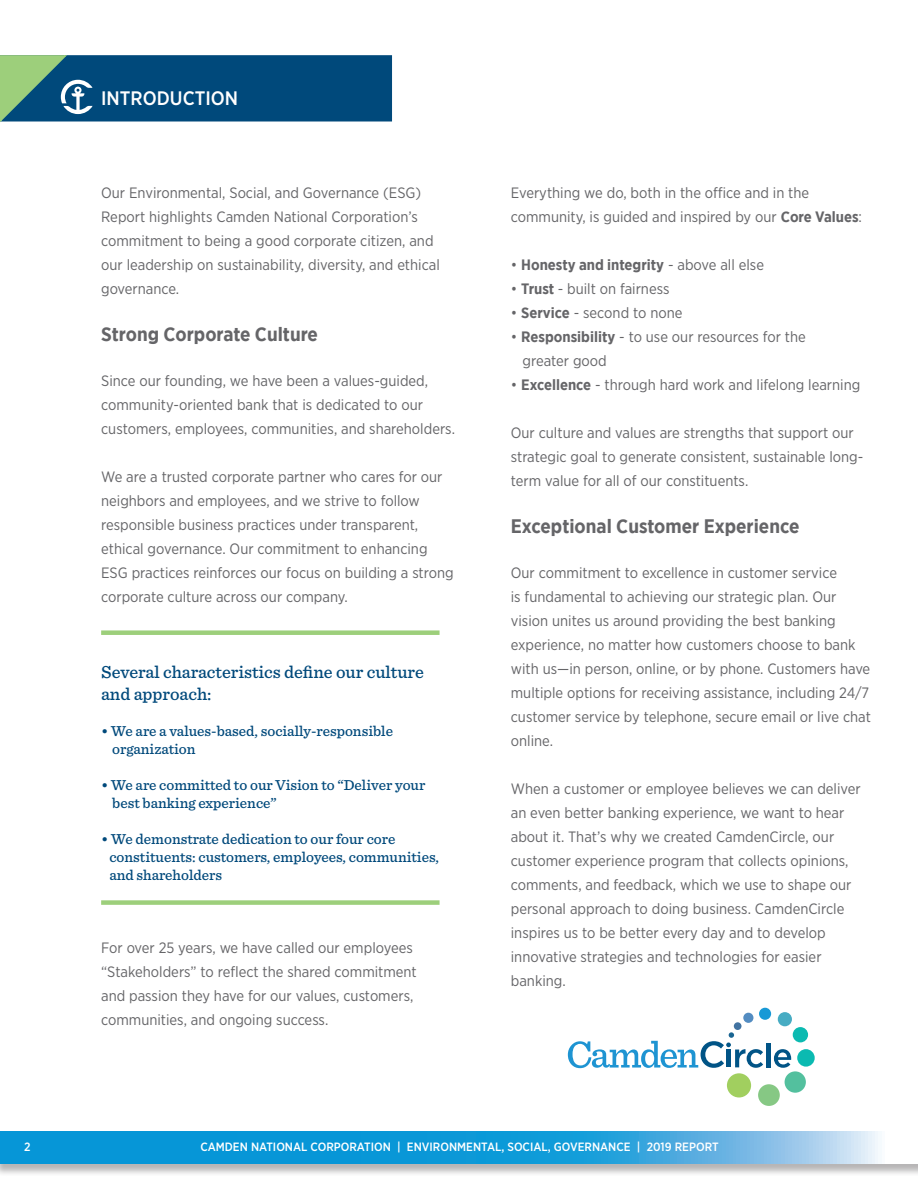
<style>
.page{position:relative;width:918px;height:1188px;background:#fff}
.page>*{position:absolute;margin:0;border:0;box-sizing:border-box;transform-origin:0 0}
.t1{font:700 19.5px "Gotham Narrow";color:#656568}
.t2{font:500 19.5px "Gotham Narrow";color:#fff}
.t3{font:500 18px/21.6px "Sentinel";color:#00497b}
.t4{font:15px/24px "Gotham Narrow";color:#656568}
.t5{font:500 15px/18px "Sentinel";color:#00497b}
.t6{font:700 15px "Gotham Narrow";color:#656568}
.t7{font:500 12px "Gotham Narrow";color:#fff}
.s1{font-weight:700}
.s2{font-weight:400}
</style>
<div class="page">
<div style="left:0;top:1134px;width:918px;height:43px;background:#231f20;opacity:.33"></div>
<svg style="left:0;top:1132px;width:918px;height:31px"></svg>
<div style="left:101px;top:630px;width:339px;height:5px;background:#9dcf7b"></div>
<div style="left:101px;top:900px;width:339px;height:5px;background:#9dcf7b"></div>
<svg style="left:0;top:55px;width:392px;height:67px"></svg>
<hr style="left:766px;top:1043px;width:4px;height:24px;background:#015486">
<svg style="left:774px;top:1049px;width:17px;height:19px"></svg>
<div style="left:727px;top:1073px;width:24px;height:24px;background:#a1cf5f;border-radius:50%"></div>
<div style="left:758px;top:1084px;width:22px;height:22px;background:#86c884;border-radius:50%"></div>
<div style="left:785px;top:1071px;width:21px;height:22px;background:#53c09e;border-radius:50%"></div>
<div style="left:797px;top:1049px;width:18px;height:18px;background:#0bbab1;border-radius:50%"></div>
<div style="left:793px;top:1027px;width:15px;height:15px;background:#0bbab1;border-radius:50%"></div>
<div style="left:778px;top:1012px;width:14px;height:14px;background:#47acc3;border-radius:50%"></div>
<div style="left:759px;top:1008px;width:12px;height:12px;background:#1899d6;border-radius:50%"></div>
<div style="left:743px;top:1013px;width:10px;height:10px;background:#538cc1;border-radius:50%"></div>
<div style="left:734px;top:1022px;width:8px;height:8px;background:#4273a1;border-radius:50%"></div>
<svg style="left:568px;top:1032px;width:195px;height:36px"></svg>
<h1 class="t2" style="left:101px;top:86px;width:139px">INTRODUCTION</h1>
<p class="t4" style="left:101px;top:180px;width:340px">Our Environmental, Social, and Governance (ESG)<br>Report highlights Camden National Corporation’s commitment to being a good corporate citizen, and our leadership on sustainability, diversity, and ethical governance.</p>
<h1 class="t1" style="left:101px;top:321px;width:218px">Strong Corporate Culture</h1>
<p class="t4" style="left:101px;top:369px;width:355px">Since our founding, we have been a values-guided, community-oriented bank that is dedicated to our customers, employees, communities, and shareholders.</p>
<p class="t4" style="left:101px;top:465px;width:354px">We are a trusted corporate partner who cares for our neighbors and employees, and we strive to follow responsible business practices under transparent, ethical governance. Our commitment to enhancing ESG practices reinforces our focus on building a strong corporate culture across our company.</p>
<p class="t3" style="left:101px;top:661px;width:324px">Several characteristics define our culture and approach:</p>
<p class="t5" style="left:112px;top:721px;width:282px;text-indent:-11px">• We are a values-based, socially-responsible organization</p>
<p class="t5" style="left:112px;top:775px;width:315px;text-indent:-11px">• We are committed to our Vision to “Deliver your best banking experience”</p>
<p class="t5" style="left:109px;top:829px;width:331px;text-indent:-8px">• We demonstrate dedication to our four core constituents: customers, employees, communities, and shareholders</p>
<p class="t4" style="left:101px;top:935px;width:317px">For over 25 years, we have called our employees “Stakeholders” to reflect the shared commitment and passion they have for our values, customers, communities, and ongoing success.</p>
<p class="t4" style="left:511px;top:180px;width:353px">Everything we do, both in the office and in the community, is guided and inspired by our <span class="s1">Core Values</span>:</p>
<p class="t6" style="left:511px;top:255px;width:255px"><span class="s2">•</span> Honesty and integrity <span class="s2">- above all else</span></p>
<p class="t4" style="left:511px;top:276px;width:160px">• <span class="s1">Trust</span> - built on fairness</p>
<p class="t4" style="left:511px;top:300px;width:173px">• <span class="s1">Service</span> - second to none</p>
<p class="t4" style="left:522px;top:324px;width:285px;text-indent:-12px">• <span class="s1">Responsibility</span> - to use our resources for the greater good</p>
<p class="t4" style="left:511px;top:372px;width:351px">• <span class="s1">Excellence</span> - through hard work and lifelong learning</p>
<p class="t4" style="left:511px;top:420px;width:354px">Our culture and values are strengths that support our strategic goal to generate consistent, sustainable long&shy;term value for all of our constituents.</p>
<h1 class="t1" style="left:511px;top:513px;width:290px">Exceptional Customer Experience</h1>
<p class="t4" style="left:511px;top:561px;width:362px">Our commitment to excellence in customer service<br>is fundamental to achieving our strategic plan. Our vision unites us around providing the best banking experience, no matter how customers choose to bank with us—in person, online, or by phone. Customers have multiple options for receiving assistance, including 24/7 customer service by telephone, secure email or live chat online.</p>
<p class="t4" style="left:511px;top:777px;width:351px">When a customer or employee believes we can deliver an even better banking experience, we want to hear about it. That’s why we created CamdenCircle, our customer experience program that collects opinions, comments, and feedback, which we use to shape our personal approach to doing business. CamdenCircle inspires us to be better every day and to develop innovative strategies and technologies for easier banking.</p>
<p class="t7" style="left:24px;top:1139px;width:8px">2</p>
<p class="t7" style="left:200px;top:1139px;width:520px">CAMDEN NATIONAL CORPORATION | ENVIRONMENTAL, SOCIAL, GOVERNANCE | 2019 REPORT</p>
</div>
